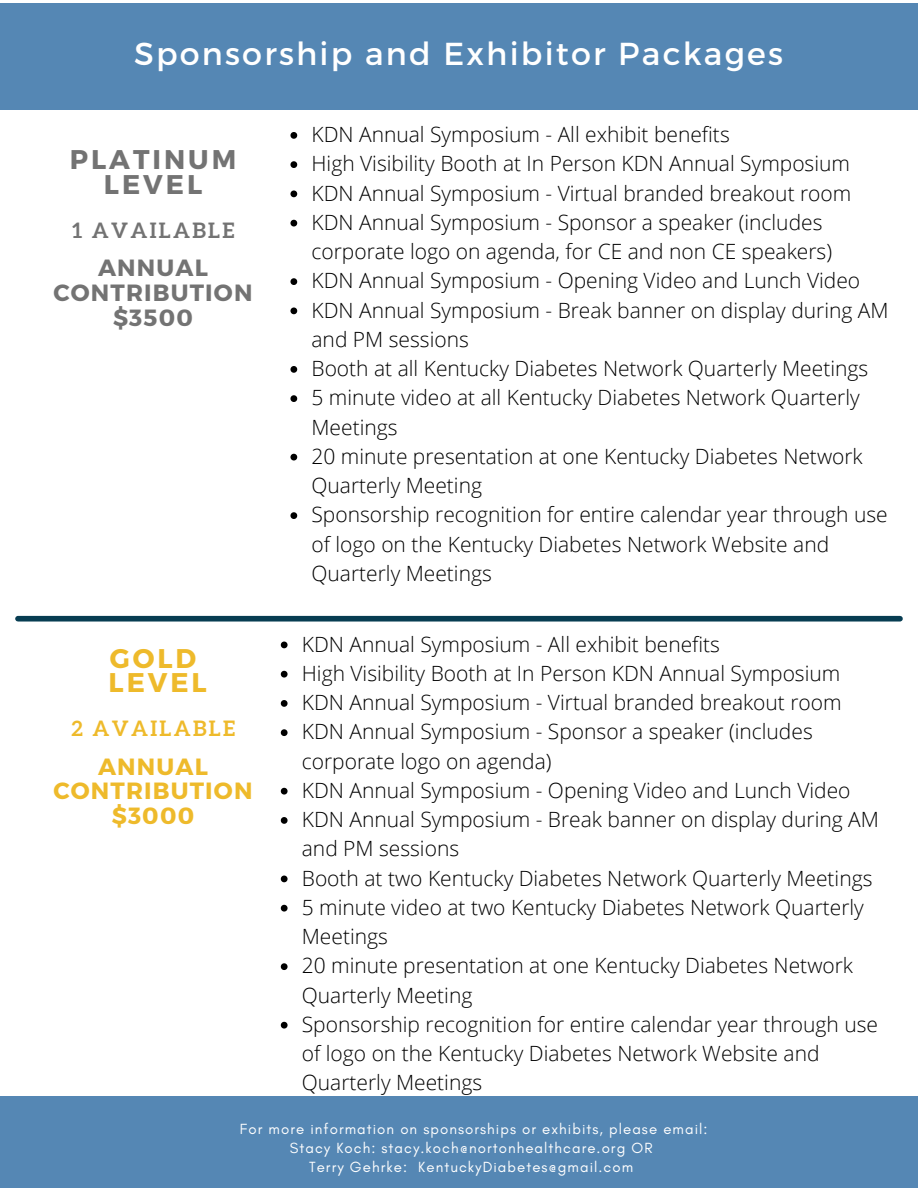
<style>
.page{position:relative;width:918px;height:1188px;background:#fff}
.page>*{position:absolute;margin:0;border:0;box-sizing:border-box;transform-origin:0 0}
.t1{font:31.8px "Montserrat";letter-spacing:.07em;color:#fff}
.t2{font:700 27px/24.8px "Montserrat";letter-spacing:.11em;color:#737373;text-align:center}
.t3{font:700 27px/24.8px "Montserrat";letter-spacing:.11em;color:#eeba2b}
.t4{font:700 23.55px/24.8px "Montserrat";letter-spacing:.05em;color:#737373;text-align:center}
.t5{font:700 23.55px/24.8px "Montserrat";letter-spacing:.05em;color:#eeba2b;text-align:center}
.t6{font:300 21px/29.2px "Open Sans";color:#000}
.t7{font:700 21px "Aleo";letter-spacing:.11em;color:#737373}
.t8{font:700 21px "Aleo";letter-spacing:.11em;color:#eeba2b}
.t9{font:15px/19.2px "Glacial Indifference";letter-spacing:.07em;color:#fff;text-align:center}
</style>
<div class="page">
<div style="left:15px;top:1096px;width:903px;height:92px;background:#5587b4"></div>
<div style="left:0;top:3px;width:918px;height:107px;background:#5587b4"></div>
<svg style="left:290px;top:132px;width:7px;height:7px"></svg>
<svg style="left:290px;top:161px;width:7px;height:7px"></svg>
<svg style="left:290px;top:191px;width:7px;height:6px"></svg>
<svg style="left:290px;top:220px;width:7px;height:7px"></svg>
<svg style="left:290px;top:278px;width:7px;height:7px"></svg>
<svg style="left:290px;top:308px;width:7px;height:6px"></svg>
<svg style="left:290px;top:366px;width:7px;height:7px"></svg>
<svg style="left:290px;top:395px;width:7px;height:7px"></svg>
<svg style="left:290px;top:454px;width:7px;height:7px"></svg>
<svg style="left:290px;top:512px;width:7px;height:7px"></svg>
<svg style="left:281px;top:642px;width:7px;height:6px"></svg>
<svg style="left:281px;top:671px;width:7px;height:7px"></svg>
<svg style="left:281px;top:700px;width:7px;height:7px"></svg>
<svg style="left:281px;top:729px;width:7px;height:7px"></svg>
<svg style="left:281px;top:788px;width:7px;height:7px"></svg>
<svg style="left:281px;top:817px;width:7px;height:7px"></svg>
<svg style="left:281px;top:876px;width:7px;height:6px"></svg>
<svg style="left:281px;top:905px;width:7px;height:7px"></svg>
<svg style="left:281px;top:963px;width:7px;height:7px"></svg>
<svg style="left:281px;top:1022px;width:7px;height:7px"></svg>
<div style="left:18px;top:616px;width:882px;height:6px;background:#073d52"></div>
<p class="t1" style="left:134px;top:33px;width:650px">Sponsorship and Exhibitor Packages</p>
<h1 class="t2" style="left:70px;top:146px;width:168px">PLATINUM<br>LEVEL</h1>
<h2 class="t7" style="left:72px;top:218px;width:164px">1 AVAILABLE</h2>
<h4 class="t4" style="left:53px;top:254px;width:200px">ANNUAL<br>CONTRIBUTION $3500</h4>
<p class="t3" style="left:109px;top:644px;width:100px">GOLD<br>LEVEL</p>
<p class="t8" style="left:72px;top:717px;width:165px">2 AVAILABLE</p>
<p class="t5" style="left:53px;top:753px;width:200px">ANNUAL<br>CONTRIBUTION $3000</p>
<p class="t6" style="left:312px;top:119px;width:420px">KDN Annual Symposium - All exhibit benefits</p>
<p class="t6" style="left:312px;top:149px;width:540px">High Visibility Booth at In Person KDN Annual Symposium</p>
<p class="t6" style="left:312px;top:178px;width:541px">KDN Annual Symposium - Virtual branded breakout room</p>
<p class="t6" style="left:312px;top:207px;width:522px">KDN Annual Symposium - Sponsor a speaker (includes corporate logo on agenda, for CE and non CE speakers)</p>
<p class="t6" style="left:312px;top:266px;width:550px">KDN Annual Symposium - Opening Video and Lunch Video</p>
<p class="t6" style="left:312px;top:295px;width:579px">KDN Annual Symposium - Break banner on display during AM and PM sessions</p>
<p class="t6" style="left:312px;top:353px;width:558px">Booth at all Kentucky Diabetes Network Quarterly Meetings</p>
<p class="t6" style="left:312px;top:383px;width:550px">5 minute video at all Kentucky Diabetes Network Quarterly<br>Meetings</p>
<p class="t6" style="left:312px;top:441px;width:553px">20 minute presentation at one Kentucky Diabetes Network<br>Quarterly Meeting</p>
<p class="t6" style="left:312px;top:500px;width:578px">Sponsorship recognition for entire calendar year through use of logo on the Kentucky Diabetes Network Website and<br>Quarterly Meetings</p>
<p class="t6" style="left:302px;top:629px;width:420px">KDN Annual Symposium - All exhibit benefits</p>
<p class="t6" style="left:302px;top:658px;width:540px">High Visibility Booth at In Person KDN Annual Symposium</p>
<p class="t6" style="left:302px;top:687px;width:541px">KDN Annual Symposium - Virtual branded breakout room</p>
<p class="t6" style="left:302px;top:717px;width:512px">KDN Annual Symposium - Sponsor a speaker (includes corporate logo on agenda)</p>
<h2 class="t6" style="left:302px;top:775px;width:550px">KDN Annual Symposium - Opening Video and Lunch Video</h2>
<h4 class="t6" style="left:302px;top:804px;width:579px">KDN Annual Symposium - Break banner on display during AM and PM sessions</h4>
<h3 class="t6" style="left:302px;top:863px;width:572px">Booth at two Kentucky Diabetes Network Quarterly Meetings</h3>
<p class="t6" style="left:302px;top:892px;width:564px">5 minute video at two Kentucky Diabetes Network Quarterly<br>Meetings</p>
<p class="t6" style="left:302px;top:951px;width:553px">20 minute presentation at one Kentucky Diabetes Network<br>Quarterly Meeting</p>
<p class="t6" style="left:302px;top:1009px;width:578px">Sponsorship recognition for entire calendar year through use of logo on the Kentucky Diabetes Network Website and<br>Quarterly Meetings</p>
<p class="t9" style="left:225px;top:1119px;width:469px">For more information on sponsorships or exhib ts, please mail:<br>Stacy Koch: stacy.koch@nortonhealthcare.org OR<br>Terry Gehrke: KentuckyDiabet s@gmail.com</p>
<h3 class="t9" style="left:240px;top:1119px;width:469px">For more information on sponsorships or exhibits, please email:</h3>
<p class="t9" style="left:290px;top:1138px;width:364px">Stacy Koch: stacy.koch@nortonhealthcare.org OR</p>
<p class="t9" style="left:309px;top:1158px;width:326px">Terry Gehrke: KentuckyDiabetes@gmail.com</p>
</div>
